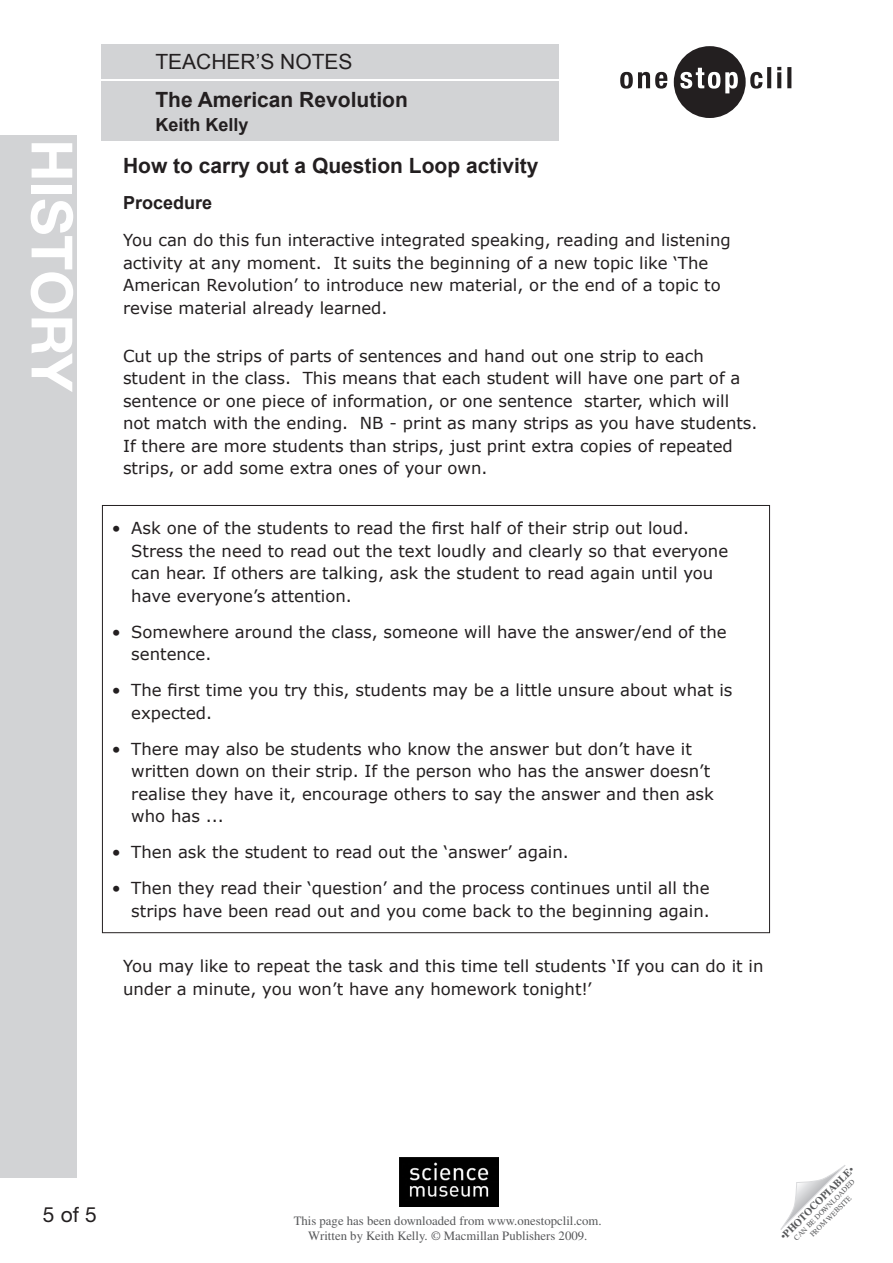
<style>
.page{position:relative;width:893px;height:1263px;background:#fff}
.page>*{position:absolute;margin:0;border:0;box-sizing:border-box;transform-origin:0 0}
.SidePanalText{font:700 57px "Helvetica Neue LT Std";color:#fff}
.TN_H3{font:700 21px "Arial";color:#231f20}
.Header_B{font:700 21px "Arial";color:#231f20}
.Header_A{font:21px "Arial";color:#231f20}
.folio{font:21px "Helvetica Neue LT Std";color:#231f20}
.Header_C{font:700 18px "Arial";color:#231f20}
.exercise_rubric{font:700 18px "Arial";color:#231f20}
.TN_exercise_text{font:16.5px/22.5px "Verdana";color:#231f20}
.design_cue{font:12.75px "Times LT Std";color:#57585a}
.t1{font:700 10.5px "Times LT Std";color:#57585a}
.t2{font:7.5px "Times LT Std";color:#57585a}
.s1{font-weight:400}
</style>
<div class="page">
<svg style="left:780px;top:1165px;width:65px;height:65px"></svg>
<div style="left:101px;top:81px;width:457px;height:60px;background:#d2d3d5"></div>
<div style="left:101px;top:44px;width:457px;height:34px;background:#d2d3d5"></div>
<div style="left:0;top:135px;width:77px;height:1043px;background:#d2d3d5"></div>
<div style="left:674px;top:46px;width:72px;height:72px;background:#231f20;border-radius:50%"></div>
<svg style="left:620px;top:72px;width:47px;height:17px"></svg>
<svg style="left:680px;top:68px;width:58px;height:25px"></svg>
<svg style="left:750px;top:67px;width:41px;height:22px"></svg>
<img style="left:400px;top:1157px;width:98px;height:49px">
<p class="SidePanalText" style="left:87px;top:139px;width:255px;rotate:90deg">HISTORY</p>
<p class="Header_A" style="left:155px;top:48px;width:199px">TEACHER’S NOTES</p>
<p class="Header_B" style="left:155px;top:85px;width:254px">The American Revolution</p>
<p class="Header_C" style="left:155px;top:113px;width:95px">Keith Kelly</p>
<p class="TN_H3" style="left:123px;top:151px;width:417px">How to carry out a Question Loop activity</p>
<p class="exercise_rubric" style="left:123px;top:190px;width:91px">Procedure</p>
<p class="TN_exercise_text" style="left:123px;top:228px;width:609px">You can do this fun interactive integrated speaking, reading and listening activity at any moment. It suits the beginning of a new topic like ‘The American Revolution’ to introduce new material, or the end of a topic to revise material already learned.</p>
<p class="TN_exercise_text" style="left:123px;top:344px;width:636px">Cut up the strips of parts of sentences and hand out one strip to each student in the class. This means that each student will have one part of a sentence or one piece of information, or one sentence starter, which will not match with the ending. NB - print as many strips as you have students.<br>If there are more students than strips, just print extra copies of repeated strips, or add some extra ones of your own.</p>
<p class="TN_exercise_text" style="left:131px;top:516px;width:598px;text-indent:-20px">• Ask one of the students to read the first half of their strip out loud.<br>Stress the need to read out the text loudly and clearly so that everyone can hear. If others are talking, ask the student to read again until you have everyone’s attention.</p>
<p class="TN_exercise_text" style="left:131px;top:620px;width:597px;text-indent:-20px">• Somewhere around the class, someone will have the answer/end of the sentence.</p>
<p class="TN_exercise_text" style="left:131px;top:678px;width:603px;text-indent:-20px">• The first time you try this, students may be a little unsure about what is expected.</p>
<p class="TN_exercise_text" style="left:131px;top:737px;width:584px;text-indent:-20px">• There may also be students who know the answer but don’t have it written down on their strip. If the person who has the answer doesn’t realise they have it, encourage others to say the answer and then ask who has ...</p>
<p class="TN_exercise_text" style="left:112px;top:840px;width:459px">• Then ask the student to read out the ‘answer’ again.</p>
<p class="TN_exercise_text" style="left:112px;top:876px;width:599px;text-align:right">• Then they read their ‘question’ and the process continues until all the strips have been read out and you come back to the beginning again.</p>
<p class="TN_exercise_text" style="left:123px;top:954px;width:642px">You may like to repeat the task and this time tell students ‘If you can do it in under a minute, you won’t have any homework tonight!’</p>
<p class="folio" style="left:43px;top:1202px;width:55px">5 of 5</p>
<p class="design_cue" style="left:294px;top:1213px;width:309px">This page has been downloaded from www.onestopclil.com.</p>
<p class="design_cue" style="left:308px;top:1229px;width:281px">Written by Keith Kelly. © Macmillan Publishers 2009.</p>
<p class="t1" style="left:778px;top:1233px;width:101px;rotate:-45deg"><span class="s1">•</span>PHOTOCOPIABLE<span class="s1">•</span></p>
<p class="t2" style="left:792px;top:1236px;width:84px;rotate:-45deg">CAN BE DOWNLOADED</p>
<p class="t2" style="left:808px;top:1233px;width:57px;rotate:-45deg">FROM WEBSITE</p>
</div>
